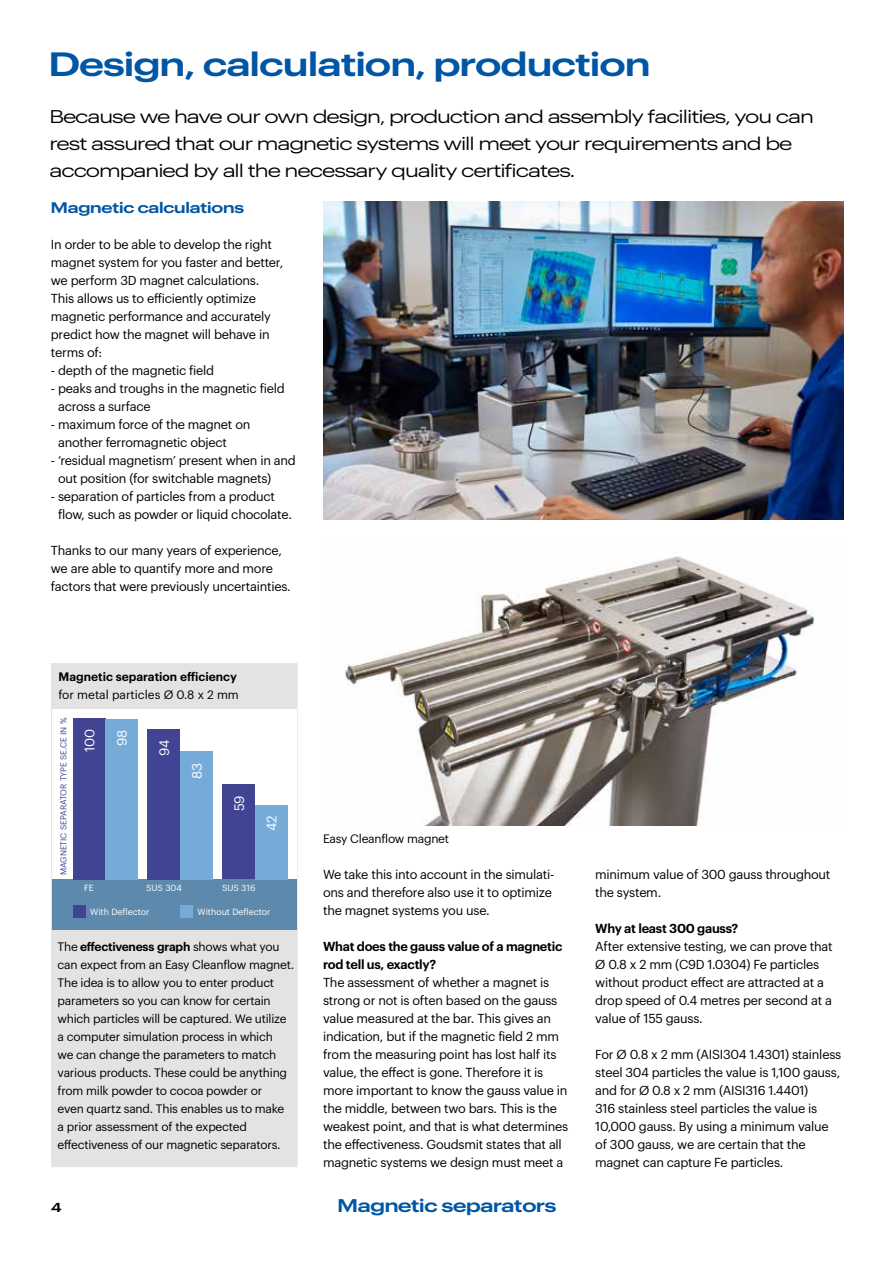
<style>
.page{position:relative;width:893px;height:1263px;background:#fff}
.page>*{position:absolute;margin:0;border:0;box-sizing:border-box;transform-origin:0 0}
.t1{font:600 33px "Graphik Wide";letter-spacing:-.01em;color:#0056a4}
.t2{font:18px/27px "Graphik Wide";letter-spacing:-.02em;color:#000}
.t3{font:600 18px "Graphik Wide";letter-spacing:-.01em;color:#0056a4}
.t4{font:600 15px "Graphik Wide";letter-spacing:-.01em;color:#0056a4}
.t5{font:13.5px "Graphik LC";color:#fff}
.t6{font:12.75px/18px "Graphik LC";letter-spacing:-.02em;color:#000}
.t7{font:600 12.75px/18px "Graphik LC";letter-spacing:-.02em;color:#000}
.t8{font:600 12.75px "Graphik Wide";color:#000}
.t9{font:12px/18px "Graphik LC";letter-spacing:-.02em;color:#000}
.t10{font:600 12px "Graphik LC";color:#000}
.t11{font:12px "Graphik LC";color:#000}
.t12{font:8.85px "Graphik LC";color:#fff}
.t13{font:8.7px "Graphik LC";color:#fff}
.t14{font:8.4px "Graphik LC";color:#414493}
.s1{font-weight:600}
</style>
<div class="page">
<div style="left:51px;top:663px;width:247px;height:504px;background:#e3e3e3"></div>
<img style="left:344px;top:556px;width:470px;height:269px">
<img style="left:323px;top:202px;width:520px;height:317px">
<div style="left:52px;top:709px;width:245px;height:220px;background:#fff"></div>
<div style="left:52px;top:879px;width:245px;height:50px;background:#5d89ad"></div>
<div style="left:73px;top:718px;width:32px;height:161px;background:#414493"></div>
<div style="left:105px;top:719px;width:33px;height:160px;background:#76abd8"></div>
<div style="left:180px;top:752px;width:33px;height:128px;background:#76abd8"></div>
<div style="left:255px;top:805px;width:32px;height:74px;background:#76abd8"></div>
<div style="left:148px;top:729px;width:32px;height:150px;background:#414493"></div>
<div style="left:222px;top:784px;width:33px;height:95px;background:#414493"></div>
<div style="left:73px;top:905px;width:12px;height:13px;background:#414493"></div>
<div style="left:180px;top:905px;width:13px;height:13px;background:#76abd8"></div>
<h1 class="t1" style="left:49px;top:38px;width:603px">Design, calculation, production</h1>
<h2 class="t2" style="left:50px;top:101px;width:765px">Because we have our own design, production and assembly facilities, you can rest assured that our magnetic systems will meet your requirements and be accompanied by all the necessary quality certificates.</h2>
<p class="t4" style="left:51px;top:196px;width:195px">Magnetic calculations</p>
<p class="t6" style="left:51px;top:234px;width:234px">In order to be able to develop the right magnet system for you faster and better, we perform 3D magnet calculations.<br>This allows us to efficiently optimize magnetic performance and accurately predict how the magnet will behave in terms of:</p>
<p class="t6" style="left:51px;top:360px;width:165px">- depth of the magnetic field</p>
<p class="t6" style="left:58px;top:378px;width:228px;text-indent:-7px">- peaks and troughs in the magnetic field across a surface</p>
<p class="t6" style="left:58px;top:414px;width:194px;text-indent:-7px">- maximum force of the magnet on another ferromagnetic object</p>
<p class="t6" style="left:58px;top:450px;width:239px;text-indent:-7px">- ‘residual magnetism’ present when in and out position (for switchable magnets)</p>
<p class="t6" style="left:58px;top:486px;width:235px;text-indent:-7px">- separation of particles from a product flow, such as powder or liquid chocolate.</p>
<p class="t6" style="left:51px;top:540px;width:241px">Thanks to our many years of experience, we are able to quantify more and more factors that were previously uncertainties.</p>
<p class="t10" style="left:58px;top:667px;width:180px">Magnetic separation efficiency</p>
<p class="t11" style="left:58px;top:686px;width:182px">for metal particles Ø 0.8 x 2 mm</p>
<p class="t14" style="left:57px;top:875px;width:159px;rotate:-90deg">MAGNETIC SEPARATOR TYPE SE.CE IN %</p>
<p class="t5" style="left:79px;top:752px;width:25px;rotate:-90deg">100</p>
<p class="t5" style="left:112px;top:746px;width:18px;rotate:-90deg">98</p>
<p class="t5" style="left:154px;top:756px;width:18px;rotate:-90deg">94</p>
<p class="t5" style="left:187px;top:779px;width:18px;rotate:-90deg">83</p>
<p class="t5" style="left:229px;top:811px;width:18px;rotate:-90deg">59</p>
<p class="t5" style="left:261px;top:831px;width:17px;rotate:-90deg">42</p>
<p class="t13" style="left:146px;top:881px;width:37px">SUS 304</p>
<p class="t13" style="left:222px;top:881px;width:35px">SUS 316</p>
<p class="t12" style="left:90px;top:905px;width:61px">With Deflector</p>
<p class="t13" style="left:84px;top:881px;width:11px">FE</p>
<p class="t12" style="left:197px;top:905px;width:75px">Without Deflector</p>
<p class="t9" style="left:58px;top:937px;width:238px">The <span class="s1">effectiveness graph</span> shows what you can expect from an Easy Cleanflow magnet.<br>The idea is to allow you to enter product parameters so you can know for certain which particles will be captured. We utilize a computer simulation process in which<br>we can change the parameters to match various products. These could be anything from milk powder to cocoa powder or<br>even quartz sand. This enables us to make<br>a prior assessment of the expected effectiveness of our magnetic separators.</p>
<p class="t9" style="left:323px;top:829px;width:128px">Easy Cleanflow magnet</p>
<p class="t6" style="left:323px;top:864px;width:233px">We take this into account in the simulati&shy;ons and therefore also use it to optimize the magnet systems you use.</p>
<p class="t7" style="left:323px;top:936px;width:241px">What does the gauss value of a magnetic rod tell us, exactly?</p>
<p class="t6" style="left:323px;top:972px;width:247px">The assessment of whether a magnet is strong or not is often based on the gauss value measured at the bar. This gives an indication, but if the magnetic field 2 mm from the measuring point has lost half its value, the effect is gone. Therefore it is more important to know the gauss value in the middle, between two bars. This is the weakest point, and that is what determines the effectiveness. Goudsmit states that all magnetic systems we design must meet a</p>
<p class="t8" style="left:51px;top:1197px;width:12px">4</p>
<h2 class="t3" style="left:338px;top:1191px;width:220px">Magnetic separators</h2>
<p class="t6" style="left:595px;top:864px;width:237px">minimum value of 300 gauss throughout the system.</p>
<p class="t7" style="left:595px;top:918px;width:145px">Why at least 300 gauss?</p>
<p class="t6" style="left:595px;top:936px;width:239px">After extensive testing, we can prove that Ø 0.8 x 2 mm (C9D 1.0304) Fe particles without product effect are attracted at a drop speed of 0.4 metres per second at a value of 155 gauss.</p>
<p class="t6" style="left:595px;top:1044px;width:248px">For Ø 0.8 x 2 mm (AISI304 1.4301) stainless steel 304 particles the value is 1,100 gauss, and for Ø 0.8 x 2 mm (AISI316 1.4401)<br>316 stainless steel particles the value is 10,000 gauss. By using a minimum value of 300 gauss, we are certain that the magnet can capture Fe particles.</p>
</div>
